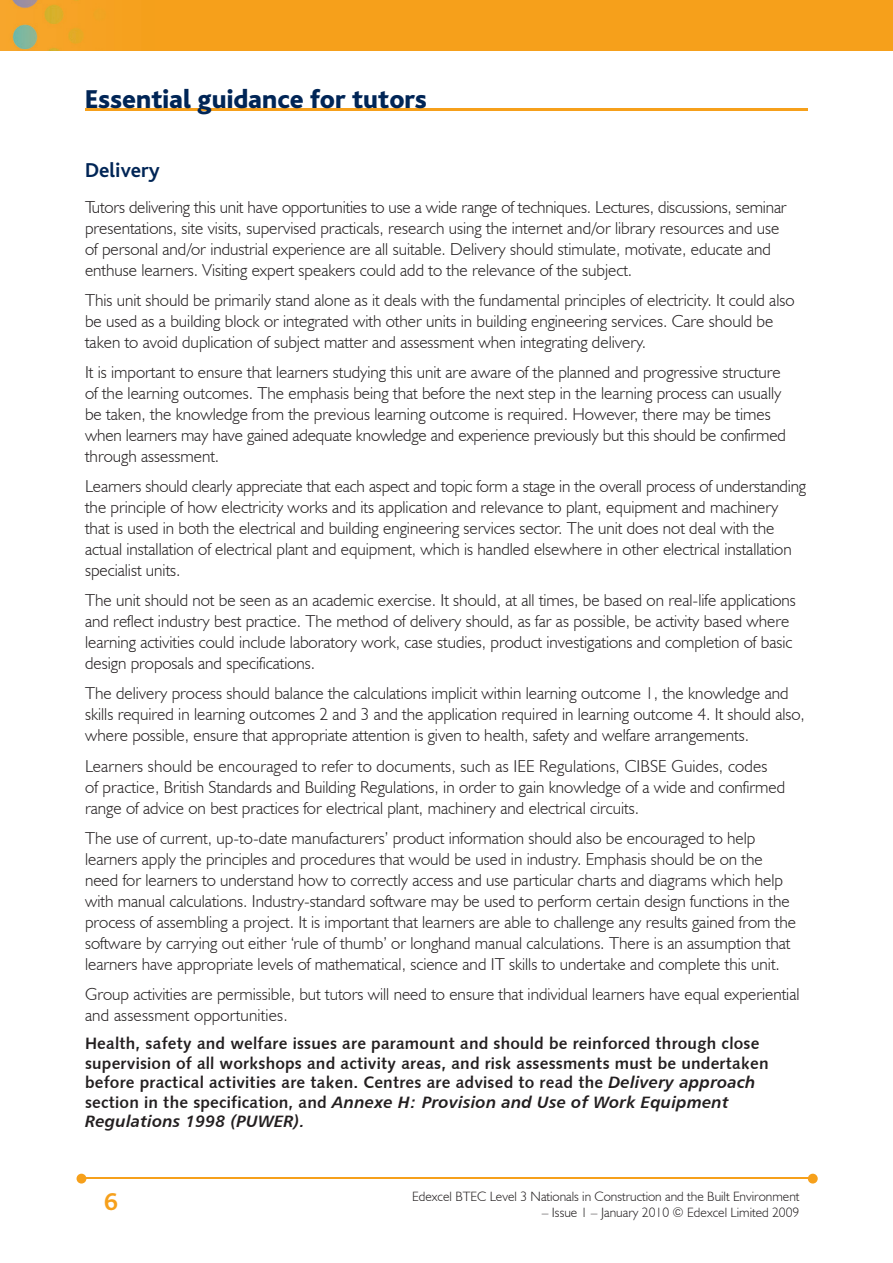
<style>
.page{position:relative;width:893px;height:1263px;background:#fff}
.page>*{position:absolute;margin:0;border:0;box-sizing:border-box;transform-origin:0 0}
.t1{font:800 27px "Bliss";color:#002556}
.t2{font:700 25.5px "Bliss";color:#f6a01b}
.t3{font:700 21px "Bliss";color:#002556}
.t4{font:300 17.25px/21px "Humanist 521 BT";color:#231f20}
.t5{font:16.5px/19.5px "Humanist 531 BT Bold A";letter-spacing:.01em;color:#231f20}
.t6{font:16.5px/19.5px "Humanist 777 BT Bold Italic B";letter-spacing:.01em;color:#231f20}
.t7{font:300 13.5px "Humanist 521 BT";color:#231f20}
.s1{font-family:"Humanist 777 BT Bold Italic B"}
.s2{font-family:"Humanist 531 BT Bold A"}
</style>
<div class="page">
<img style="left:0;top:0;width:893px;height:51px">
<hr style="left:82px;top:1178px;width:728px;height:1px;background:#f6a01b">
<svg style="left:808px;top:1174px;width:10px;height:9px"></svg>
<svg style="left:77px;top:1174px;width:9px;height:9px"></svg>
<hr style="left:85px;top:108px;width:723px;height:2px;background:#f6a01b">
<h1 class="t1" style="left:85px;top:85px;width:344px">Essential guidance for tutors</h1>
<p class="t3" style="left:85px;top:160px;width:76px">Delivery</p>
<p class="t4" style="left:85px;top:197px;width:703px">Tutors delivering this unit have opportunities to use a wide range of techniques. Lectures, discussions, seminar presentations, site visits, supervised practicals, research using the internet and/or library resources and use of personal and/or industrial experience are all suitable. Delivery should stimulate, motivate, educate and enthuse learners. Visiting expert speakers could add to the relevance of the subject.</p>
<p class="t4" style="left:85px;top:290px;width:711px">This unit should be primarily stand alone as it deals with the fundamental principles of electricity. It could also be used as a building block or integrated with other units in building engineering services. Care should be taken to avoid duplication of subject matter and assessment when integrating delivery.</p>
<p class="t4" style="left:85px;top:362px;width:702px">It is important to ensure that learners studying this unit are aware of the planned and progressive structure of the learning outcomes. The emphasis being that before the next step in the learning process can usually be taken, the knowledge from the previous learning outcome is required. However, there may be times when learners may have gained adequate knowledge and experience previously but this should be confirmed through assessment.</p>
<p class="t4" style="left:85px;top:476px;width:722px">Learners should clearly appreciate that each aspect and topic form a stage in the overall process of understanding the principle of how electricity works and its application and relevance to plant, equipment and machinery that is used in both the electrical and building engineering services sector. The unit does not deal with the actual installation of electrical plant and equipment, which is handled elsewhere in other electrical installation specialist units.</p>
<p class="t4" style="left:85px;top:590px;width:712px">The unit should not be seen as an academic exercise. It should, at all times, be based on real-life applications and reflect industry best practice. The method of delivery should, as far as possible, be activity based where learning activities could include laboratory work, case studies, product investigations and completion of basic design proposals and specifications.</p>
<p class="t4" style="left:85px;top:683px;width:721px">The delivery process should balance the calculations implicit within learning outcome 1, the knowledge and skills required in learning outcomes 2 and 3 and the application required in learning outcome 4. It should also, where possible, ensure that appropriate attention is given to health, safety and welfare arrangements.</p>
<p class="t4" style="left:85px;top:755px;width:702px">Learners should be encouraged to refer to documents, such as IEE Regulations, CIBSE Guides, codes<br>of practice, British Standards and Building Regulations, in order to gain knowledge of a wide and confirmed range of advice on best practices for electrical plant, machinery and electrical circuits.</p>
<p class="t4" style="left:85px;top:827px;width:713px">The use of current, up-to-date manufacturers’ product information should also be encouraged to help learners apply the principles and procedures that would be used in industry. Emphasis should be on the need for learners to understand how to correctly access and use particular charts and diagrams which help with manual calculations. Industry-standard software may be used to perform certain design functions in the process of assembling a project. It is important that learners are able to challenge any results gained from the software by carrying out either ‘rule of thumb’ or longhand manual calculations. There is an assumption that learners have appropriate levels of mathematical, science and IT skills to undertake and complete this unit.</p>
<p class="t4" style="left:85px;top:983px;width:716px">Group activities are permissible, but tutors will need to ensure that individual learners have equal experiential and assessment opportunities.</p>
<p class="t5" style="left:85px;top:1033px;width:685px">Health, safety and welfare issues are paramount and should be reinforced through close supervision of all workshops and activity areas, and risk assessments must be undertaken before practical activities are taken. Centres are advised to read the <span class="s1">Delivery approach</span></p>
<p class="t6" style="left:85px;top:1091px;width:645px"><span class="s2">section in the specification, and</span> Annexe H: Provision and Use of Work Equipment<br>Regulations 1998 (PUWER).</p>
<h2 class="t2" style="left:104px;top:1189px;width:15px">6</h2>
<p class="t7" style="left:412px;top:1188px;width:389px">Edexcel BTEC Level 3 Nationals in Construction and the Built Environment</p>
<p class="t7" style="left:542px;top:1204px;width:259px">– Issue 1 – January 2010 © Edexcel Limited 2009</p>
</div>
